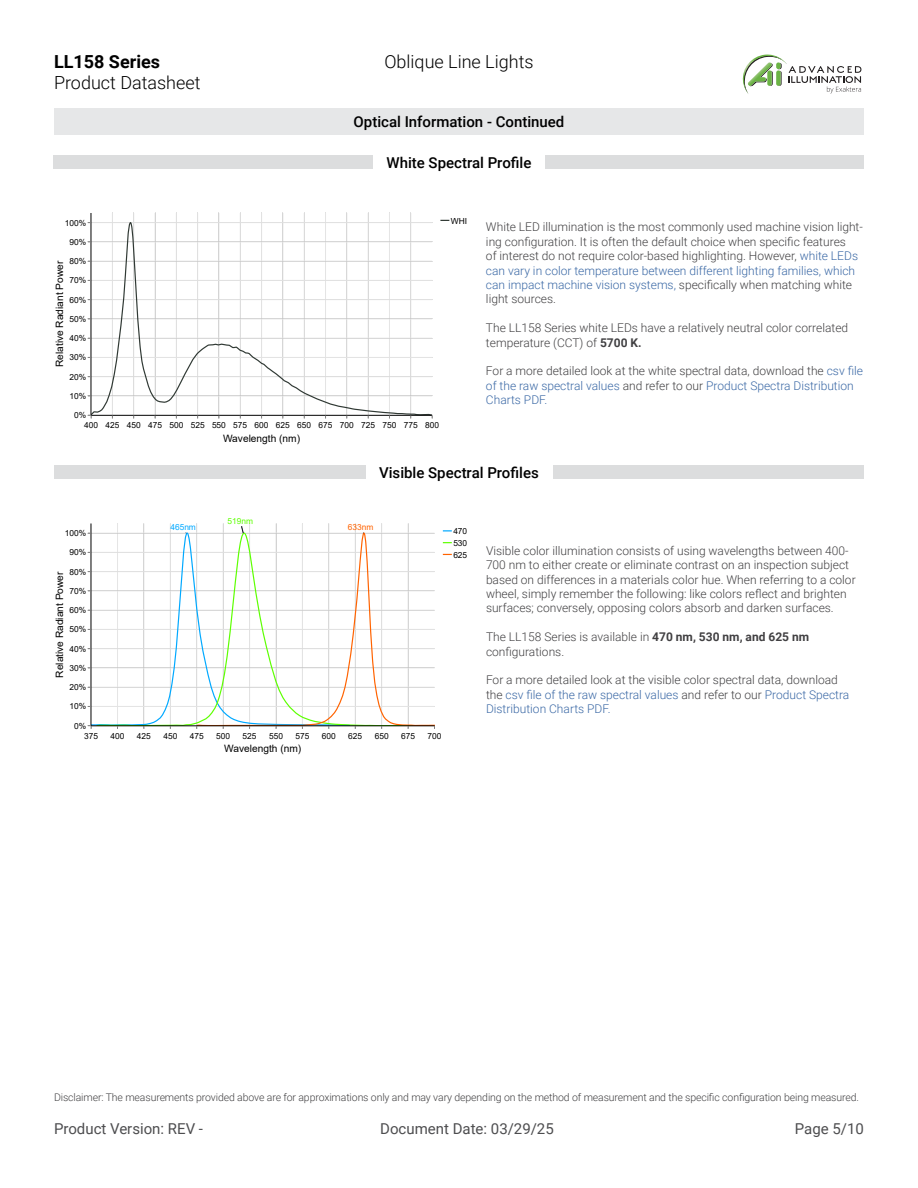
<style>
.page{position:relative;width:918px;height:1188px;background:#fff}
.page>*{position:absolute;margin:0;border:0;box-sizing:border-box;transform-origin:0 0}
.t1{font:300 18px "Roboto";color:#000}
.t2{font:700 18px "Roboto";color:#000}
.t3{font:500 15px "Roboto";color:#000}
.t4{font:15px "Roboto";color:#4d4d4f}
.t5{font:300 12px/14.4px "Roboto";color:#414042}
.t6{font:300 10.5px "Roboto";letter-spacing:-.01em;color:#414042}
.t7{font:10.2px "Arial";color:#000}
.t8{font:8.4px/11.9px "Arial";color:#000;text-align:justify}
.t9{font:8.4px "Arial";color:#00a9ff}
.t10{font:8.4px "Arial";color:#5dff00}
.t11{font:8.4px "Arial";color:#ff6300}
.s1{color:#3a68a5}
.s2{font-weight:700}
</style>
<div class="page">
<svg style="left:742px;top:55px;width:119px;height:39px"></svg>
<div style="left:54px;top:108px;width:810px;height:27px;background:#e6e7e8"></div>
<div style="left:54px;top:466px;width:810px;height:13px;background:#dcddde"></div>
<div style="left:366px;top:453px;width:186px;height:39px;background:#fff"></div>
<hr style="left:117px;top:523px;width:1px;height:203px;background:#e6e6e6">
<hr style="left:144px;top:523px;width:1px;height:203px;background:#e6e6e6">
<hr style="left:170px;top:523px;width:1px;height:203px;background:#e6e6e6">
<hr style="left:197px;top:523px;width:1px;height:203px;background:#e6e6e6">
<hr style="left:223px;top:523px;width:1px;height:203px;background:#e6e6e6">
<hr style="left:249px;top:523px;width:1px;height:203px;background:#e6e6e6">
<hr style="left:276px;top:523px;width:1px;height:203px;background:#e6e6e6">
<hr style="left:302px;top:523px;width:1px;height:203px;background:#e6e6e6">
<hr style="left:329px;top:523px;width:1px;height:203px;background:#e6e6e6">
<hr style="left:355px;top:523px;width:1px;height:203px;background:#e6e6e6">
<hr style="left:381px;top:523px;width:1px;height:203px;background:#e6e6e6">
<hr style="left:408px;top:523px;width:1px;height:203px;background:#e6e6e6">
<svg style="left:95px;top:532px;width:101px;height:194px"></svg>
<svg style="left:196px;top:532px;width:239px;height:194px"></svg>
<hr style="left:91px;top:726px;width:344px;height:1px;background:#000">
<hr style="left:91px;top:523px;width:1px;height:203px;background:#000">
<svg style="left:88px;top:725px;width:4px;height:4px"></svg>
<svg style="left:241px;top:526px;width:2px;height:7px"></svg>
<div style="left:54px;top:155px;width:810px;height:14px;background:#dcddde"></div>
<div style="left:373px;top:143px;width:172px;height:38px;background:#fff"></div>
<hr style="left:112px;top:213px;width:1px;height:202px;background:#e6e6e6">
<hr style="left:133px;top:213px;width:1px;height:202px;background:#e6e6e6">
<hr style="left:155px;top:213px;width:1px;height:202px;background:#e6e6e6">
<hr style="left:176px;top:213px;width:1px;height:202px;background:#e6e6e6">
<hr style="left:197px;top:213px;width:1px;height:202px;background:#e6e6e6">
<hr style="left:219px;top:213px;width:1px;height:202px;background:#e6e6e6">
<hr style="left:240px;top:213px;width:1px;height:202px;background:#e6e6e6">
<hr style="left:261px;top:213px;width:1px;height:202px;background:#e6e6e6">
<hr style="left:283px;top:213px;width:1px;height:202px;background:#e6e6e6">
<hr style="left:304px;top:213px;width:1px;height:202px;background:#e6e6e6">
<hr style="left:325px;top:213px;width:1px;height:202px;background:#e6e6e6">
<hr style="left:347px;top:213px;width:1px;height:202px;background:#e6e6e6">
<hr style="left:368px;top:213px;width:1px;height:202px;background:#e6e6e6">
<hr style="left:389px;top:213px;width:1px;height:202px;background:#e6e6e6">
<hr style="left:411px;top:213px;width:1px;height:202px;background:#e6e6e6">
<svg style="left:92px;top:221px;width:340px;height:194px"></svg>
<hr style="left:91px;top:415px;width:341px;height:1px;background:#000">
<hr style="left:91px;top:213px;width:1px;height:202px;background:#000">
<h1 class="t2" style="left:54px;top:48px;width:108px">LL158 Series</h1>
<h1 class="t1" style="left:54px;top:70px;width:148px">Product Datasheet</h1>
<h1 class="t1" style="left:384px;top:48px;width:151px">Oblique Line Lights</h1>
<p class="t3" style="left:354px;top:111px;width:212px">Optical Information - Continued</p>
<p class="t3" style="left:387px;top:152px;width:146px">White Spectral Profile</p>
<p class="t8" style="left:65px;top:217px;width:23px">100%</p>
<p class="t8" style="left:451px;top:215px;width:18px">WHI</p>
<p class="t8" style="left:69px;top:236px;width:18px">90%</p>
<p class="t8" style="left:69px;top:255px;width:18px">80%</p>
<p class="t7" style="left:53px;top:367px;width:108px;rotate:-90deg">Relative Radiant Power</p>
<p class="t8" style="left:69px;top:274px;width:18px">70%</p>
<p class="t8" style="left:69px;top:294px;width:18px">60%</p>
<p class="t8" style="left:69px;top:313px;width:18px">50%</p>
<p class="t8" style="left:69px;top:332px;width:18px">40%</p>
<p class="t8" style="left:69px;top:351px;width:18px">30%</p>
<p class="t8" style="left:69px;top:371px;width:18px">20%</p>
<p class="t8" style="left:69px;top:390px;width:18px">10%</p>
<p class="t8" style="left:74px;top:409px;width:14px">0%</p>
<p class="t8" style="left:84px;top:420px;width:357px">400 425 450 475 500 525 550 575 600 625 650 675 700 725 750 775 800</p>
<p class="t7" style="left:223px;top:431px;width:79px">Wavelength (nm)</p>
<p class="t5" style="left:486px;top:220px;width:378px">White LED illumination is the most commonly used machine vision light&shy;ing configuration. It is often the default choice when specific features<br>of interest do not require color-based highlighting. However, <span class="s1">white LEDs can vary in color temperature between different lighting families, which can impact machine vision systems,</span> specifically when matching white light sources.</p>
<p class="t5" style="left:486px;top:320px;width:364px">The LL158 Series white LEDs have a relatively neutral color correlated temperature (CCT) of <span class="s2">5700 K.</span></p>
<p class="t5" style="left:486px;top:364px;width:379px">For a more detailed look at the white spectral data, download the <span class="s1">csv file of the raw spectral values</span> and refer to our <span class="s1">Product Spectra Distribution<br>Charts PDF.</span></p>
<p class="t3" style="left:379px;top:462px;width:161px">Visible Spectral Profiles</p>
<p class="t10" style="left:228px;top:515px;width:27px">519nm</p>
<p class="t9" style="left:170px;top:521px;width:27px">465nm</p>
<p class="t11" style="left:348px;top:521px;width:27px">633nm</p>
<p class="t8" style="left:65px;top:527px;width:23px">100%</p>
<p class="t8" style="left:453px;top:525px;width:15px">470<br>530<br>625</p>
<p class="t8" style="left:69px;top:546px;width:18px">90%</p>
<p class="t8" style="left:69px;top:566px;width:18px">80%</p>
<p class="t7" style="left:53px;top:678px;width:108px;rotate:-90deg">Relative Radiant Power</p>
<p class="t8" style="left:69px;top:585px;width:18px">70%</p>
<p class="t8" style="left:69px;top:604px;width:18px">60%</p>
<p class="t8" style="left:69px;top:623px;width:18px">50%</p>
<p class="t8" style="left:69px;top:643px;width:18px">40%</p>
<p class="t8" style="left:69px;top:662px;width:18px">30%</p>
<p class="t8" style="left:69px;top:681px;width:18px">20%</p>
<p class="t8" style="left:69px;top:700px;width:18px">10%</p>
<p class="t8" style="left:74px;top:720px;width:14px">0%</p>
<p class="t8" style="left:84px;top:730px;width:15px">375</p>
<p class="t8" style="left:111px;top:730px;width:15px">400</p>
<p class="t8" style="left:137px;top:730px;width:15px">425</p>
<p class="t8" style="left:163px;top:730px;width:15px">450</p>
<p class="t8" style="left:190px;top:730px;width:15px">475</p>
<p class="t8" style="left:216px;top:730px;width:15px">500</p>
<p class="t8" style="left:243px;top:730px;width:15px">525</p>
<p class="t8" style="left:269px;top:730px;width:15px">550</p>
<p class="t8" style="left:295px;top:730px;width:15px">575</p>
<p class="t8" style="left:322px;top:730px;width:15px">600</p>
<p class="t8" style="left:348px;top:730px;width:15px">625</p>
<p class="t8" style="left:375px;top:730px;width:15px">650</p>
<p class="t8" style="left:401px;top:730px;width:15px">675</p>
<p class="t8" style="left:428px;top:730px;width:15px">700</p>
<p class="t7" style="left:224px;top:742px;width:79px">Wavelength (nm)</p>
<p class="t5" style="left:486px;top:543px;width:371px">Visible color illumination consists of using wavelengths between 400- 700 nm to either create or eliminate contrast on an inspection subject based on differences in a materials color hue. When referring to a color wheel, simply remember the following: like colors reflect and brighten surfaces; conversely, opposing colors absorb and darken surfaces.</p>
<p class="t5" style="left:486px;top:629px;width:325px">The LL158 Series is available in <span class="s2">470 nm, 530 nm, and 625 nm </span>configurations.</p>
<p class="t5" style="left:486px;top:672px;width:365px">For a more detailed look at the visible color spectral data, download the <span class="s1">csv file of the raw spectral values</span> and refer to our <span class="s1">Product Spectra<br>Distribution Charts PDF.</span></p>
<p class="t6" style="left:54px;top:1090px;width:806px">Disclaimer: The measurements provided above are for approximations only and may vary depending on the method of measurement and the specific configuration being measured.</p>
<p class="t4" style="left:54px;top:1118px;width:151px">Product Version: REV -</p>
<p class="t4" style="left:380px;top:1118px;width:175px">Document Date: 03/29/25</p>
<p class="t4" style="left:795px;top:1118px;width:71px">Page 5/10</p>
</div>
